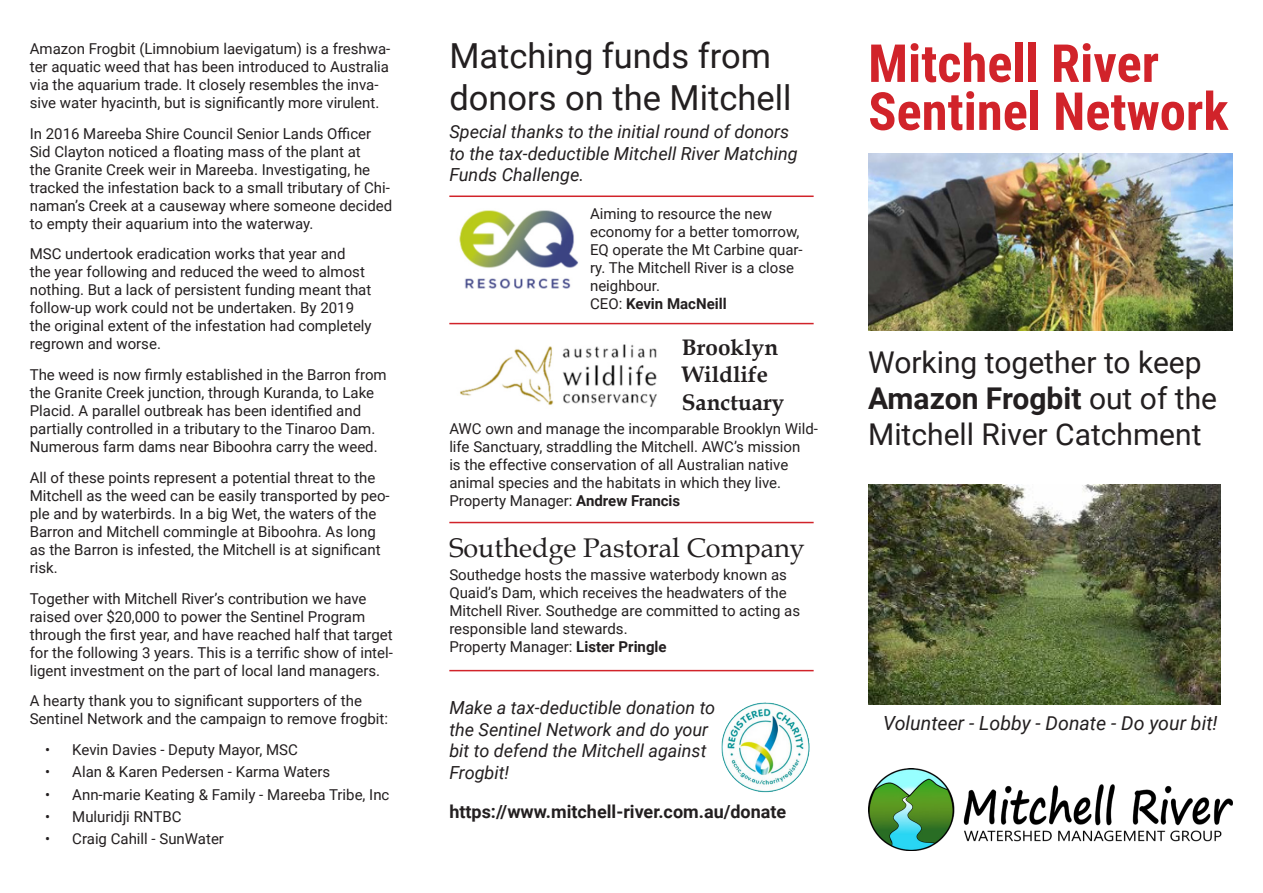
<style>
.page{position:relative;width:1263px;height:893px;background:#fff}
.page>*{position:absolute;margin:0;border:0;box-sizing:border-box;transform-origin:0 0}
.t1{font:700 52.5px/48px "Roboto Condensed";color:#d1232a}
.t2{font:34.5px/41.4px "Roboto";color:#231f20}
.t3{font:30px/36px "Roboto";color:#231f20}
.t4{font:27px "Book Antiqua";color:#231f20}
.t5{font:700 22.5px/27px "Book Antiqua";color:#231f20}
.t6{font:italic 19.5px "Roboto";color:#231f20}
.t7{font:italic 18px/21.6px "Roboto";color:#231f20}
.t8{font:700 18px "Roboto";color:#231f20}
.Paragraph_Style_1{font:15px/18px "Roboto";color:#231f20}
.t9{font:700 15px "Roboto";color:#231f20}
.s1{font-weight:400}
.s2{font-weight:700}
</style>
<div class="page">
<img style="left:868px;top:768px;width:364px;height:82px">
<img style="left:868px;top:485px;width:352px;height:219px">
<img style="left:868px;top:153px;width:364px;height:177px">
<img style="left:459px;top:210px;width:120px;height:79px">
<img style="left:460px;top:344px;width:197px;height:63px">
<hr style="left:449px;top:323px;width:365px;height:1px;background:#d1232a">
<hr style="left:449px;top:196px;width:365px;height:1px;background:#d1232a">
<hr style="left:449px;top:522px;width:365px;height:1px;background:#d1232a">
<hr style="left:449px;top:670px;width:365px;height:1px;background:#d1232a">
<img style="left:721px;top:702px;width:89px;height:91px">
<p class="Paragraph_Style_1" style="left:30px;top:39px;width:362px">Amazon Frogbit (Limnobium laevigatum) is a freshwa&shy;ter aquatic weed that has been introduced to Australia via the aquarium trade. It closely resembles the inva&shy;sive water hyacinth, but is significantly more virulent.</p>
<p class="Paragraph_Style_1" style="left:30px;top:124px;width:364px">In 2016 Mareeba Shire Council Senior Lands Officer Sid Clayton noticed a floating mass of the plant at<br>the Granite Creek weir in Mareeba. Investigating, he tracked the infestation back to a small tributary of Chi&shy;naman’s Creek at a causeway where someone decided to empty their aquarium into the waterway.</p>
<p class="Paragraph_Style_1" style="left:30px;top:244px;width:343px">MSC undertook eradication works that year and<br>the year following and reduced the weed to almost nothing. But a lack of persistent funding meant that follow-up work could not be undertaken. By 2019 the original extent of the infestation had completely regrown and worse.</p>
<p class="Paragraph_Style_1" style="left:30px;top:365px;width:358px">The weed is now firmly established in the Barron from the Granite Creek junction, through Kuranda, to Lake Placid. A parallel outbreak has been identified and partially controlled in a tributary to the Tinaroo Dam.<br>Numerous farm dams near Biboohra carry the weed.</p>
<p class="Paragraph_Style_1" style="left:30px;top:468px;width:361px">All of these points represent a potential threat to the Mitchell as the weed can be easily transported by peo&shy;ple and by waterbirds. In a big Wet, the waters of the Barron and Mitchell commingle at Biboohra. As long as the Barron is infested, the Mitchell is at significant risk.</p>
<p class="Paragraph_Style_1" style="left:30px;top:589px;width:365px">Together with Mitchell River’s contribution we have raised over $20,000 to power the Sentinel Program through the first year, and have reached half that target for the following 3 years. This is a terrific show of intel&shy;ligent investment on the part of local land managers.</p>
<p class="Paragraph_Style_1" style="left:30px;top:691px;width:360px">A hearty thank you to significant supporters of the<br>Sentinel Network and the campaign to remove frogbit:</p>
<p class="Paragraph_Style_1" style="left:45px;top:740px;width:254px">• Kevin Davies - Deputy Mayor, MSC</p>
<p class="Paragraph_Style_1" style="left:45px;top:762px;width:286px">• Alan &amp; Karen Pedersen - Karma Waters</p>
<p class="Paragraph_Style_1" style="left:45px;top:785px;width:346px">• Ann-marie Keating &amp; Family - Mareeba Tribe, Inc</p>
<p class="Paragraph_Style_1" style="left:45px;top:807px;width:138px">• Muluridji RNTBC</p>
<p class="Paragraph_Style_1" style="left:45px;top:829px;width:180px">• Craig Cahill - SunWater</p>
<p class="t2" style="left:449px;top:34px;width:344px">Matching funds from donors on the Mitchell</p>
<p class="t7" style="left:449px;top:120px;width:350px">Special thanks to the initial round of donors to the tax-deductible Mitchell River Matching<br>Funds Challenge.</p>
<p class="Paragraph_Style_1" style="left:590px;top:204px;width:214px">Aiming to resource the new economy for a better tomorrow,<br>EQ operate the Mt Carbine quar&shy;ry. The Mitchell River is a close neighbour.</p>
<p class="t9" style="left:590px;top:293px;width:138px"><span class="s1">CEO:</span> Kevin MacNeill</p>
<p class="t5" style="left:682px;top:334px;width:104px">Brooklyn<br>Wildlife<br>Sanctuary</p>
<p class="Paragraph_Style_1" style="left:449px;top:419px;width:370px">AWC own and manage the incomparable Brooklyn Wild&shy;life Sanctuary, straddling the Mitchell. AWC’s mission<br>is the effective conservation of all Australian native animal species and the habitats in which they live.</p>
<p class="Paragraph_Style_1" style="left:449px;top:491px;width:232px">Property Manager: <span class="s2">Andrew Francis</span></p>
<p class="t4" style="left:449px;top:528px;width:357px">Southedge Pastoral Company</p>
<p class="Paragraph_Style_1" style="left:449px;top:566px;width:352px">Southedge hosts the massive waterbody known as Quaid’s Dam, which receives the headwaters of the Mitchell River. Southedge are committed to acting as responsible land stewards.</p>
<p class="Paragraph_Style_1" style="left:449px;top:638px;width:219px">Property Manager: <span class="s2">Lister Pringle</span></p>
<p class="t7" style="left:449px;top:696px;width:267px">Make a tax-deductible donation to the Sentinel Network and do your bit to defend the Mitchell against<br>Frogbit!</p>
<p class="t8" style="left:449px;top:799px;width:338px">https://www.mitchell-river.com.au/donate</p>
<p class="t1" style="left:868px;top:37px;width:362px">Mitchell River<br>Sentinel Network</p>
<p class="t3" style="left:868px;top:343px;width:350px">Working together to keep<br><span class="s2">Amazon Frogbit</span> out of the<br>Mitchell River Catchment</p>
<p class="t6" style="left:883px;top:710px;width:336px">Volunteer - Lobby - Donate - Do your bit!</p>
</div>
